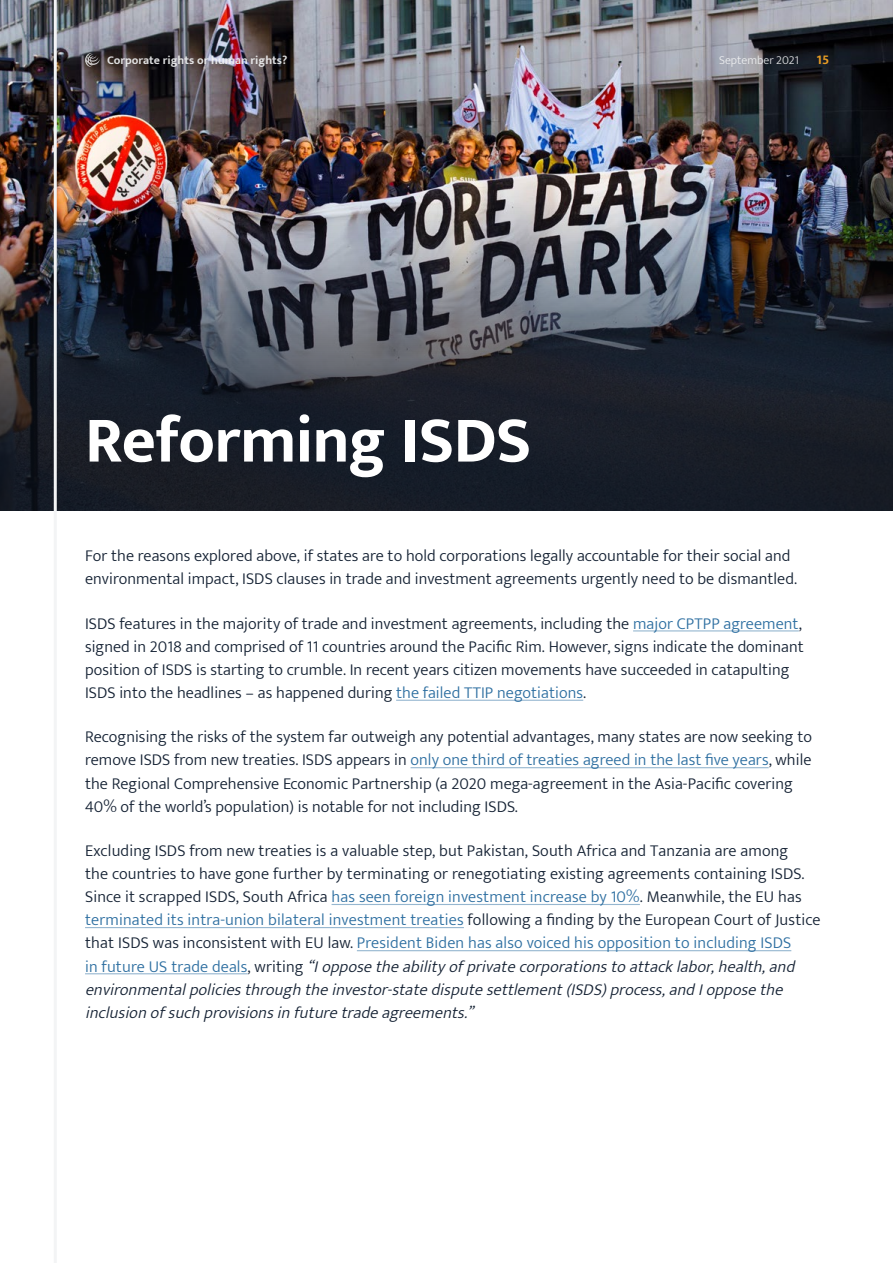
<style>
.page{position:relative;width:893px;height:1263px;background:#fff}
.page>*{position:absolute;margin:0;border:0;box-sizing:border-box;transform-origin:0 0}
.Large_title___white{font:700 66px "Mukta";letter-spacing:-.015em;color:#fff}
.Body{font:300 16.5px/23.1px "Mukta";letter-spacing:.005em;color:#152234}
.t1{font:700 13.5px "Mukta";color:#ffaa23}
.t2{font:700 12px "Mukta";color:#f3f4f5}
.t3{font:300 12px "Mukta";color:#f3f4f5}
.s1{color:#2e6fa1}
.s2{font-style:italic}
</style>
<div class="page">
<img style="left:0;top:0;width:893px;height:510px">
<hr style="left:54px;top:0;width:3px;height:1263px;background:#f3f4f5">
<svg style="left:85px;top:53px;width:15px;height:14px"></svg>
<hr style="left:633px;top:630px;width:166px;height:1px;background:#96b7d0">
<hr style="left:396px;top:700px;width:187px;height:1px;background:#96b7d0">
<hr style="left:411px;top:767px;width:358px;height:1px;background:#96b7d0">
<hr style="left:332px;top:904px;width:308px;height:1px;background:#96b7d0">
<hr style="left:85px;top:927px;width:379px;height:1px;background:#96b7d0">
<hr style="left:357px;top:950px;width:434px;height:1px;background:#96b7d0">
<hr style="left:85px;top:973px;width:163px;height:1px;background:#96b7d0">
<p class="t2" style="left:107px;top:53px;width:182px">Corporate rights or human rights?</p>
<p class="t3" style="left:719px;top:53px;width:81px">September 2021</p>
<p class="t1" style="left:816px;top:51px;width:14px">15</p>
<p class="Large_title___white" style="left:85px;top:400px;width:448px">Reforming ISDS</p>
<p class="Body" style="left:85px;top:544px;width:712px">For the reasons explored above, if states are to hold corporations legally accountable for their social and environmental impact, ISDS clauses in trade and investment agreements urgently need to be dismantled.</p>
<p class="Body" style="left:85px;top:611px;width:720px">ISDS features in the majority of trade and investment agreements, including the <span class="s1">major CPTPP agreement</span>, signed in 2018 and comprised of 11 countries around the Pacific Rim. However, signs indicate the dominant position of ISDS is starting to crumble. In recent years citizen movements have succeeded in catapulting ISDS into the headlines – as happened during <span class="s1">the failed TTIP negotiations</span>.</p>
<p class="Body" style="left:85px;top:725px;width:728px">Recognising the risks of the system far outweigh any potential advantages, many states are now seeking to remove ISDS from new treaties. ISDS appears in <span class="s1">only one third of treaties agreed in the last five years</span>, while the Regional Comprehensive Economic Partnership (a 2020 mega-agreement in the Asia-Pacific covering 40% of the world’s population) is notable for not including ISDS.</p>
<p class="Body" style="left:85px;top:839px;width:737px">Excluding ISDS from new treaties is a valuable step, but Pakistan, South Africa and Tanzania are among<br>the countries to have gone further by terminating or renegotiating existing agreements containing ISDS.<br>Since it scrapped ISDS, South Africa <span class="s1">has seen foreign investment increase by 10%</span>. Meanwhile, the EU has <span class="s1">terminated its intra-union bilateral investment treaties</span> following a finding by the European Court of Justice that ISDS was inconsistent with EU law. <span class="s1">President Biden has also voiced his opposition to including ISDS<br>i n f u t u r e U S t r a d e d e a l s</span> , w r i t i n g <span class="s2">“Iopposetheabilityofprivatecorporationstoattacklabor,health,and environmentalpoliciesthroughtheinvestor-statedisputesettlement(ISDS)process,andIopposethe inclusionofsuchprovisionsinfuturetradeagreements. ”</span></p>
</div>
